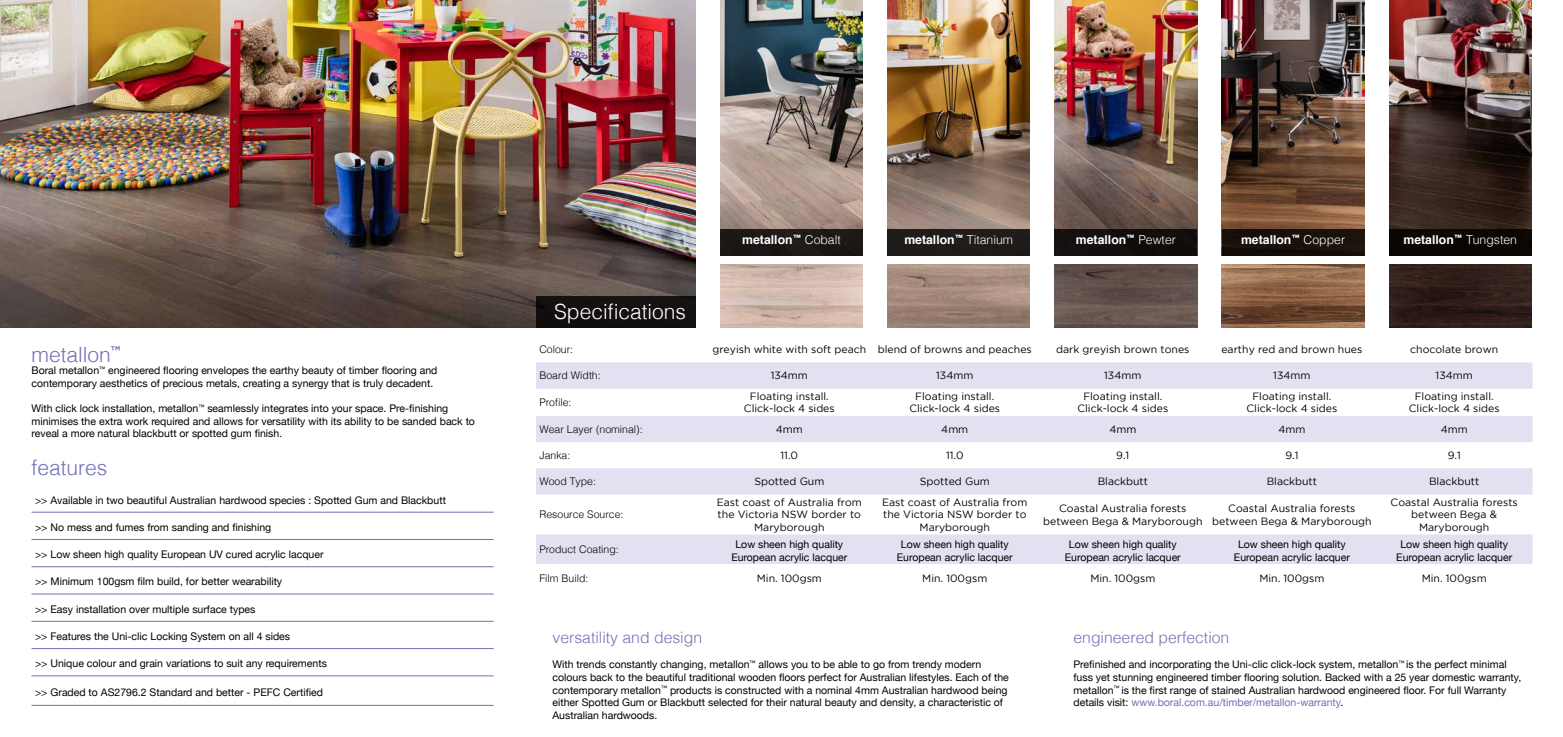
<style>
.page{position:relative;width:1563px;height:737px;background:#fff}
.page>*{position:absolute;margin:0;border:0;box-sizing:border-box;transform-origin:0 0}
.t1{font:300 21px "Helvetica";color:#7170b4}
.t2{font:300 21px "Helvetica";color:#fff}
.t3{font:300 15.75px "Helvetica";color:#7170b4}
.t4{font:700 12.25px "Helvetica";color:#fff}
.t5{font:10.5px/12.6px "Helvetica Neue";color:#000;text-align:center}
.t6{font:10.5px/12.6px "Gotham";color:#000;text-align:center}
.t7{font:300 10.5px "Helvetica";color:#000}
.s1{font-weight:300}
.s2{color:#7170b4}
</style>
<div class="page">
<img style="left:1389px;top:264px;width:142px;height:63px">
<img style="left:1389px;top:0;width:142px;height:230px">
<div style="left:1389px;top:230px;width:142px;height:26px;background:#0a0605"></div>
<img style="left:887px;top:264px;width:143px;height:63px">
<img style="left:887px;top:0;width:143px;height:230px">
<div style="left:887px;top:230px;width:143px;height:26px;background:#1f1b1a"></div>
<img style="left:0;top:0;width:695px;height:327px">
<img style="left:1054px;top:264px;width:143px;height:63px">
<img style="left:720px;top:264px;width:143px;height:63px">
<img style="left:1222px;top:264px;width:142px;height:63px">
<img style="left:1054px;top:0;width:143px;height:230px">
<img style="left:720px;top:0;width:143px;height:230px">
<img style="left:1222px;top:0;width:142px;height:230px">
<div style="left:720px;top:230px;width:143px;height:26px;background:#1c1816"></div>
<div style="left:1054px;top:230px;width:143px;height:26px;background:#130f0d"></div>
<div style="left:1222px;top:230px;width:142px;height:26px;background:#18100b"></div>
<svg style="left:536px;top:362px;width:996px;height:202px;fill:#e2e1f1"></svg>
<hr style="left:32px;top:512px;width:462px;height:1px;background:#7170b4">
<hr style="left:32px;top:539px;width:462px;height:1px;background:#7170b4">
<hr style="left:32px;top:566px;width:462px;height:1px;background:#7170b4">
<hr style="left:32px;top:594px;width:462px;height:1px;background:#7170b4">
<hr style="left:32px;top:621px;width:462px;height:1px;background:#7170b4">
<hr style="left:32px;top:648px;width:462px;height:1px;background:#7170b4">
<hr style="left:32px;top:675px;width:462px;height:1px;background:#7170b4">
<hr style="left:32px;top:705px;width:462px;height:1px;background:#7170b4">
<div style="left:536px;top:296px;width:159px;height:31px;background:#13100f"></div>
<h1 class="t1" style="left:32px;top:336px;width:91px">metallon<sup>™</sup></h1>
<p class="t5" style="left:32px;top:365px;width:407px;text-align:left">Boral metallon<sup>™</sup> engineered flooring envelopes the earthy beauty of timber flooring and contemporary aesthetics of precious metals, creating a synergy that is truly decadent.</p>
<p class="t5" style="left:32px;top:403px;width:445px;text-align:left">With click lock installation, metallon<sup>™</sup> seamlessly integrates into your space. Pre-finishing minimises the extra work required and allows for versatility with its ability to be sanded back to reveal a more natural blackbutt or spotted gum finish.</p>
<h1 class="t1" style="left:32px;top:450px;width:77px">features</h1>
<p class="t5" style="left:35px;top:494px;width:412px">&gt;&gt; Available in two beautiful Australian hardwood species : Spotted Gum and Blackbutt</p>
<p class="t5" style="left:35px;top:521px;width:238px">&gt;&gt; No mess and fumes from sanding and finishing</p>
<p class="t5" style="left:35px;top:548px;width:290px">&gt;&gt; Low sheen high quality European UV cured acrylic lacquer</p>
<p class="t5" style="left:35px;top:576px;width:249px">&gt;&gt; Minimum 100gsm film build, for better wearability</p>
<p class="t5" style="left:35px;top:603px;width:222px">&gt;&gt; Easy installation over multiple surface types</p>
<p class="t5" style="left:35px;top:630px;width:257px">&gt;&gt; Features the Uni-clic Locking System on all 4 sides</p>
<p class="t5" style="left:35px;top:657px;width:293px">&gt;&gt; Unique colour and grain variations to suit any requirements</p>
<p class="t5" style="left:35px;top:686px;width:289px">&gt;&gt; Graded to AS2796.2 Standard and better - PEFC Certified</p>
<h1 class="t2" style="left:554px;top:293px;width:133px">Specifications</h1>
<p class="t4" style="left:742px;top:230px;width:100px">metallon<sup>™</sup> <span class="s1">Cobalt</span></p>
<p class="t4" style="left:904px;top:230px;width:110px">metallon<sup>™</sup> <span class="s1">Titanium</span></p>
<p class="t4" style="left:1076px;top:230px;width:101px">metallon<sup>™</sup> <span class="s1">Pewter</span></p>
<p class="t4" style="left:1241px;top:230px;width:106px">metallon<sup>™</sup> <span class="s1">Copper</span></p>
<p class="t4" style="left:1403px;top:230px;width:115px">metallon<sup>™</sup> <span class="s1">Tungsten</span></p>
<p class="t7" style="left:539px;top:340px;width:35px">Colour:</p>
<p class="t6" style="left:712px;top:343px;width:321px">greyish white with soft peach blend of browns and peaches</p>
<p class="t6" style="left:1056px;top:343px;width:135px">dark greyish brown tones</p>
<p class="t6" style="left:1221px;top:343px;width:142px">earthy red and brown hues</p>
<p class="t6" style="left:1410px;top:343px;width:89px">chocolate brown</p>
<p class="t7" style="left:539px;top:366px;width:63px">Board Width:</p>
<p class="t6" style="left:771px;top:369px;width:39px">134mm</p>
<p class="t6" style="left:936px;top:369px;width:39px">134mm</p>
<p class="t6" style="left:1104px;top:369px;width:39px">134mm</p>
<p class="t6" style="left:1273px;top:369px;width:39px">134mm</p>
<p class="t6" style="left:1435px;top:369px;width:39px">134mm</p>
<p class="t7" style="left:539px;top:393px;width:34px">Profile:</p>
<p class="t6" style="left:744px;top:389px;width:92px">Floating install.<br>Click-lock 4 sides</p>
<p class="t6" style="left:909px;top:389px;width:92px">Floating install.<br>Click-lock 4 sides</p>
<p class="t6" style="left:1077px;top:389px;width:92px">Floating install.<br>Click-lock 4 sides</p>
<p class="t6" style="left:1246px;top:389px;width:92px">Floating install.<br>Click-lock 4 sides</p>
<p class="t6" style="left:1408px;top:389px;width:92px">Floating install.<br>Click-lock 4 sides</p>
<p class="t7" style="left:539px;top:420px;width:105px">Wear Layer (nominal):</p>
<p class="t6" style="left:776px;top:422px;width:29px">4mm</p>
<p class="t6" style="left:941px;top:422px;width:29px">4mm</p>
<p class="t6" style="left:1109px;top:422px;width:29px">4mm</p>
<p class="t6" style="left:1278px;top:422px;width:29px">4mm</p>
<p class="t6" style="left:1440px;top:422px;width:29px">4mm</p>
<p class="t7" style="left:539px;top:446px;width:32px">Janka:</p>
<p class="t6" style="left:780px;top:449px;width:19px">11.0</p>
<p class="t6" style="left:946px;top:449px;width:19px">11.0</p>
<p class="t6" style="left:1116px;top:449px;width:15px">9.1</p>
<p class="t6" style="left:1285px;top:449px;width:15px">9.1</p>
<p class="t6" style="left:1447px;top:449px;width:15px">9.1</p>
<p class="t7" style="left:539px;top:472px;width:58px">Wood Type:</p>
<p class="t6" style="left:754px;top:475px;width:71px">Spotted Gum</p>
<p class="t6" style="left:920px;top:475px;width:71px">Spotted Gum</p>
<p class="t6" style="left:1097px;top:475px;width:52px">Blackbutt</p>
<p class="t6" style="left:1266px;top:475px;width:52px">Blackbutt</p>
<p class="t6" style="left:1429px;top:475px;width:52px">Blackbutt</p>
<p class="t7" style="left:539px;top:505px;width:86px">Resource Source:</p>
<p class="t6" style="left:717px;top:495px;width:147px">East coast of Australia from the Victoria NSW border to<br>Maryborough</p>
<p class="t6" style="left:882px;top:495px;width:147px">East coast of Australia from the Victoria NSW border to<br>Maryborough</p>
<p class="t6" style="left:1043px;top:502px;width:161px">Coastal Australia forests between Bega &amp; Maryborough</p>
<p class="t6" style="left:1212px;top:502px;width:161px">Coastal Australia forests between Bega &amp; Maryborough</p>
<p class="t6" style="left:1390px;top:495px;width:129px">Coastal Australia forests between Bega &amp;<br>Maryborough</p>
<p class="t7" style="left:539px;top:540px;width:81px">Product Coating:</p>
<p class="t5" style="left:731px;top:538px;width:117px">Low sheen high quality<br>European acrylic lacquer</p>
<p class="t5" style="left:897px;top:538px;width:117px">Low sheen high quality<br>European acrylic lacquer</p>
<p class="t5" style="left:1065px;top:538px;width:117px">Low sheen high quality<br>European acrylic lacquer</p>
<p class="t5" style="left:1234px;top:538px;width:117px">Low sheen high quality<br>European acrylic lacquer</p>
<p class="t5" style="left:1396px;top:538px;width:117px">Low sheen high quality<br>European acrylic lacquer</p>
<p class="t7" style="left:539px;top:569px;width:51px">Film Build:</p>
<p class="t6" style="left:757px;top:572px;width:67px">Min. 100gsm</p>
<p class="t6" style="left:922px;top:572px;width:67px">Min. 100gsm</p>
<p class="t6" style="left:1090px;top:572px;width:67px">Min. 100gsm</p>
<p class="t6" style="left:1259px;top:572px;width:67px">Min. 100gsm</p>
<p class="t6" style="left:1421px;top:572px;width:67px">Min. 100gsm</p>
<h2 class="t3" style="left:552px;top:624px;width:151px">versatility and design</h2>
<p class="t5" style="left:552px;top:659px;width:458px;text-align:left">With trends constantly changing, metallon<sup>™</sup> allows you to be able to go from trendy modern colours back to the beautiful traditional wooden floors perfect for Australian lifestyles. Each of the contemporary metallon<sup>™</sup> products is constructed with a nominal 4mm Australian hardwood being either Spotted Gum or Blackbutt selected for their natural beauty and density, a characteristic of Australian hardwoods.</p>
<h2 class="t3" style="left:1073px;top:624px;width:157px">engineered perfection</h2>
<p class="t5" style="left:1073px;top:659px;width:449px;text-align:left">Prefinished and incorporating the Uni-clic click-lock system, metallon<sup>™</sup> is the perfect minimal fuss yet stunning engineered timber flooring solution. Backed with a 25 year domestic warranty, metallon<sup>™</sup> is the first range of stained Australian hardwood engineered floor. For full Warranty details visit: <span class="s2">www.boral.com.au/timber/metallon-warranty</span>.</p>
</div>
